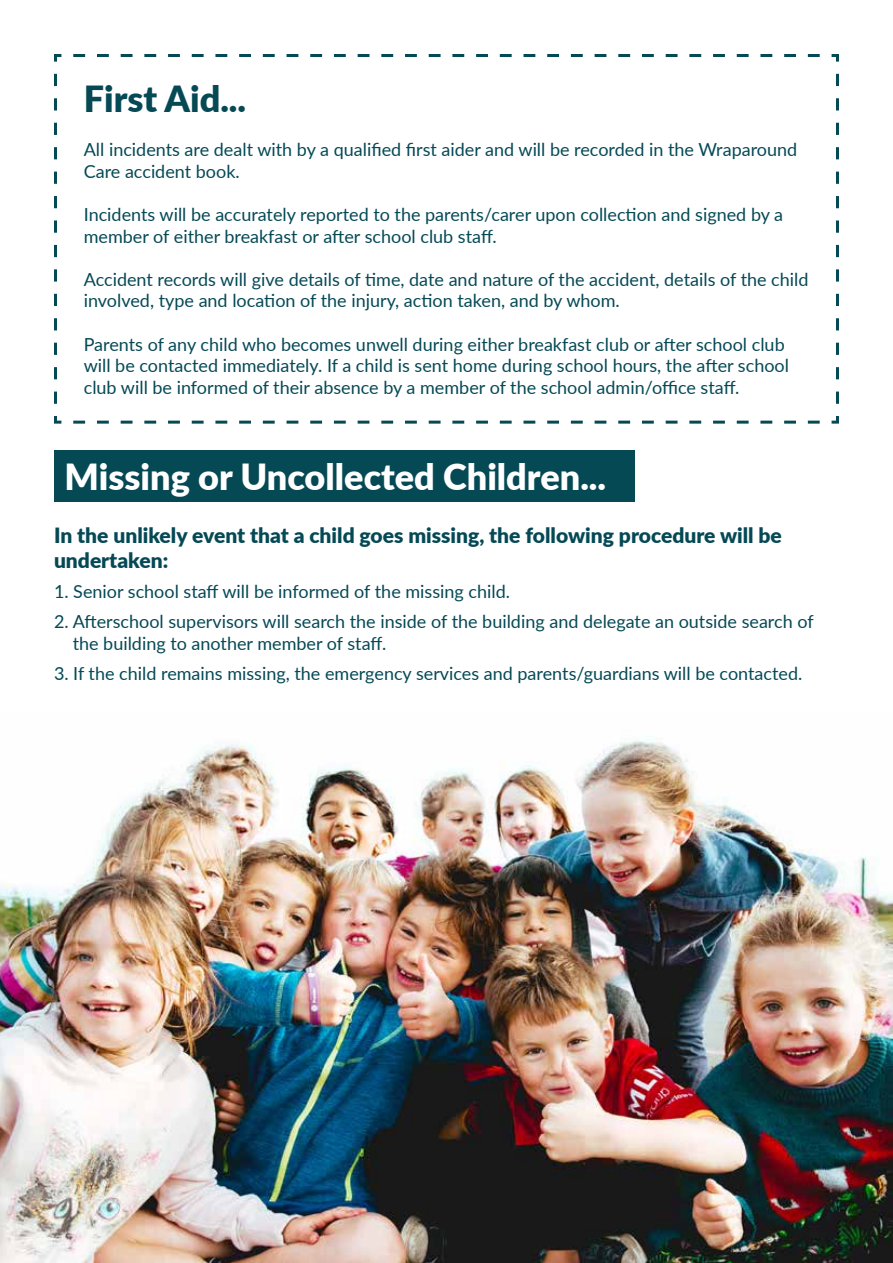
<style>
.page{position:relative;width:893px;height:1263px;background:#fff}
.page>*{position:absolute;margin:0;border:0;box-sizing:border-box;transform-origin:0 0}
.t1{font:900 36px "Lato";color:#fff}
.t2{font:900 36px "Lato";color:#054955}
.t3{font:900 21px/25.2px "Lato";color:#054955}
.t4{font:18px/21.6px "Lato";color:#054955}
</style>
<div class="page">
<div style="left:54px;top:451px;width:581px;height:51px;background:#054955"></div>
<svg style="left:54px;top:54px;width:785px;height:370px"></svg>
<img style="left:0;top:739px;width:893px;height:524px">
<h1 class="t2" style="left:84px;top:72px;width:164px">First Aid...</h1>
<p class="t4" style="left:84px;top:138px;width:715px">All incidents are dealt with by a qualified first aider and will be recorded in the Wraparound<br>Care accident book.</p>
<p class="t4" style="left:84px;top:203px;width:701px">Incidents will be accurately reported to the parents/carer upon collection and signed by a member of either breakfast or after school club staff.</p>
<p class="t4" style="left:84px;top:268px;width:726px">Accident records will give details of time, date and nature of the accident, details of the child involved, type and location of the injury, action taken, and by whom.</p>
<p class="t4" style="left:84px;top:333px;width:707px">Parents of any child who becomes unwell during either breakfast club or after school club will be contacted immediately. If a child is sent home during school hours, the after school club will be informed of their absence by a member of the school admin/office staff.</p>
<h1 class="t1" style="left:65px;top:449px;width:543px">Missing or Uncollected Children...</h1>
<p class="t3" style="left:54px;top:522px;width:729px">In the unlikely event that a child goes missing, the following procedure will be undertaken:</p>
<p class="t4" style="left:54px;top:580px;width:457px">1. Senior school staff will be informed of the missing child.</p>
<p class="t4" style="left:73px;top:610px;width:742px;text-indent:-19px">2. Afterschool supervisors will search the inside of the building and delegate an outside search of the building to another member of staff.</p>
<p class="t4" style="left:54px;top:662px;width:750px">3. If the child remains missing, the emergency services and parents/guardians will be contacted.</p>
</div>
